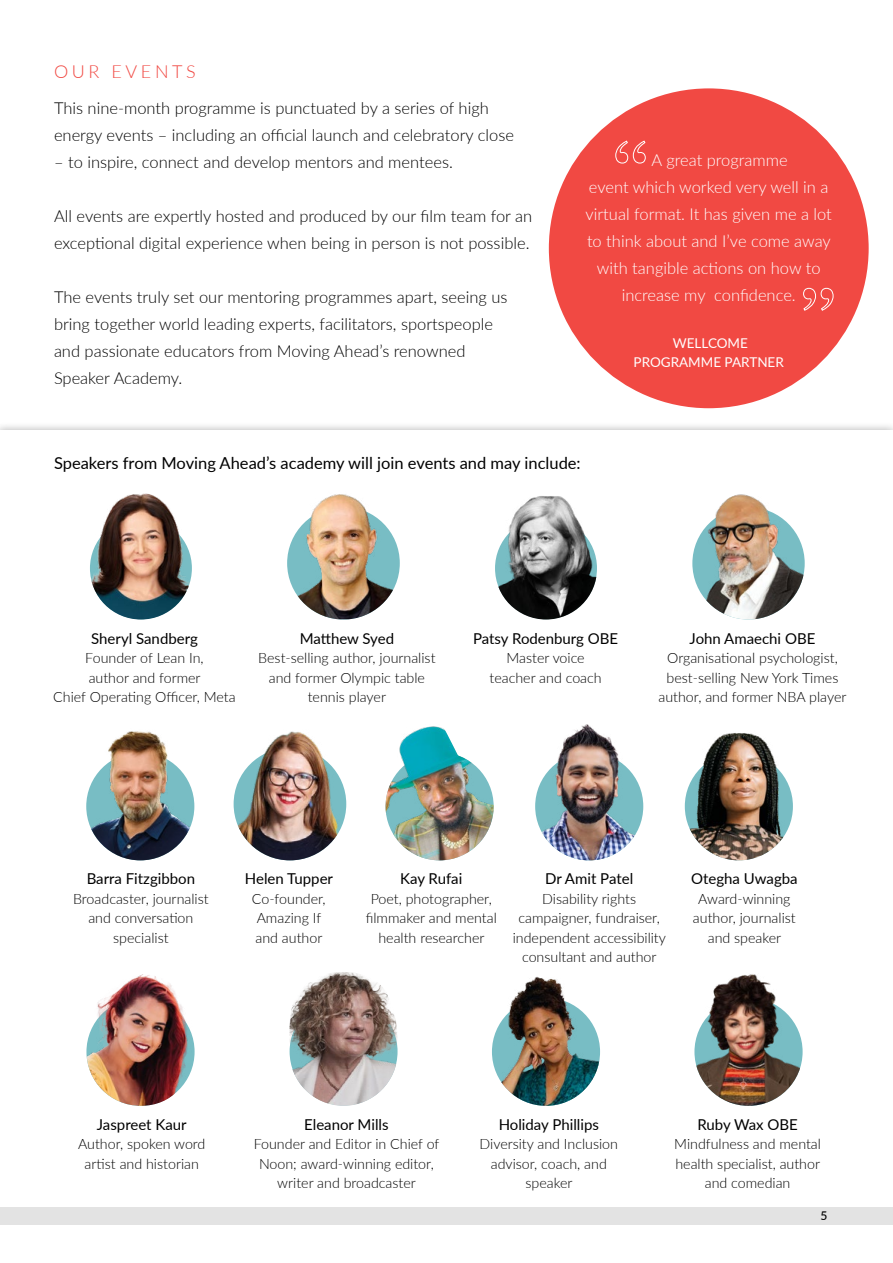
<style>
.page{position:relative;width:893px;height:1263px;background:#fff}
.page>*{position:absolute;margin:0;border:0;box-sizing:border-box;transform-origin:0 0}
.t1{font:300 18px "Lato";letter-spacing:.2em;color:#f14943}
.Body_copy{font:300 16.5px/27px "Lato";color:#000}
.t2{font:300 16.5px "Lato";color:#fff}
.t3{font:16.5px "Lato";color:#000}
.Body_copy-2{font:15px "Lato";color:#000}
.Body_copy-3{font:300 14.25px/19.5px "Lato";color:#000;text-align:center}
.t4{font:13.5px/19.5px "Lato";color:#fff;text-align:center}
.t5{font:500 12px "Lato";color:#000}
</style>
<div class="page">
<div style="left:549px;top:88px;width:320px;height:320px;background:#f14943;border-radius:50%"></div>
<svg style="left:615px;top:140px;width:31px;height:24px"></svg>
<svg style="left:803px;top:288px;width:31px;height:23px"></svg>
<img style="left:90px;top:493px;width:102px;height:126px;border-radius:51px">
<img style="left:287px;top:494px;width:113px;height:125px">
<img style="left:495px;top:496px;width:102px;height:123px">
<img style="left:692px;top:492px;width:113px;height:127px;border-radius:56px">
<img style="left:86px;top:724px;width:108px;height:136px;border-radius:54px">
<img style="left:234px;top:731px;width:112px;height:129px">
<img style="left:385px;top:752px;width:109px;height:108px;border-radius:54px">
<img style="left:396px;top:726px;width:67px;height:94px">
<img style="left:535px;top:724px;width:108px;height:136px;border-radius:54px">
<img style="left:685px;top:726px;width:108px;height:134px;border-radius:54px">
<img style="left:86px;top:974px;width:109px;height:132px">
<img style="left:289px;top:972px;width:109px;height:134px">
<img style="left:492px;top:966px;width:108px;height:140px;border-radius:54px">
<img style="left:694px;top:972px;width:109px;height:134px;border-radius:54px">
<div style="left:0;top:1208px;width:893px;height:17px;background:#e3e3e3"></div>
<h1 class="t1" style="left:54px;top:59px;width:143px">OUR EVENTS</h1>
<p class="Body_copy" style="left:54px;top:94px;width:462px">This nine-month programme is punctuated by a series of high energy events – including an official launch and celebratory close</p>
<p class="Body_copy" style="left:54px;top:148px;width:400px">– to inspire, connect and develop mentors and mentees.</p>
<p class="Body_copy" style="left:54px;top:202px;width:480px">All events are expertly hosted and produced by our film team for an exceptional digital experience when being in person is not possible.</p>
<p class="Body_copy" style="left:54px;top:283px;width:455px">The events truly set our mentoring programmes apart, seeing us bring together world leading experts, facilitators, sportspeople and passionate educators from Moving Ahead’s renowned Speaker Academy.</p>
<p class="t2" style="left:652px;top:149px;width:138px">A great programme</p>
<p class="t2" style="left:589px;top:176px;width:241px">event which worked very well in a</p>
<p class="t2" style="left:586px;top:203px;width:248px">virtual format. It has given me a lot</p>
<p class="t2" style="left:587px;top:230px;width:245px">to think about and I’ve come away</p>
<p class="t2" style="left:597px;top:257px;width:225px">with tangible actions on how to</p>
<p class="t2" style="left:622px;top:284px;width:176px">increase my confidence.</p>
<p class="t4" style="left:634px;top:332px;width:152px">WELLCOME<br>PROGRAMME PARTNER</p>
<h2 class="t3" style="left:54px;top:451px;width:528px">Speakers from Moving Ahead’s academy will join events and may include:</h2>
<p class="Body_copy-2" style="left:91px;top:627px;width:108px">Sheryl Sandberg</p>
<p class="Body_copy-3" style="left:53px;top:648px;width:184px">Founder of Lean In,<br>author and former<br>Chief Operating Officer, Meta</p>
<p class="Body_copy-2" style="left:300px;top:627px;width:96px">Matthew Syed</p>
<p class="Body_copy-3" style="left:258px;top:648px;width:179px">Best-selling author, journalist and former Olympic table tennis player</p>
<p class="Body_copy-2" style="left:473px;top:627px;width:147px">Patsy Rodenburg OBE</p>
<p class="Body_copy-3" style="left:489px;top:648px;width:114px">Master voice teacher and coach</p>
<p class="Body_copy-2" style="left:690px;top:627px;width:127px">John Amaechi OBE</p>
<p class="Body_copy-3" style="left:658px;top:648px;width:189px">Organisational psychologist, best-selling New York Times author, and former NBA player</p>
<p class="Body_copy-2" style="left:87px;top:868px;width:110px">Barra Fitzgibbon</p>
<p class="Body_copy-3" style="left:73px;top:888px;width:137px">Broadcaster, journalist and conversation specialist</p>
<p class="Body_copy-2" style="left:245px;top:868px;width:90px">Helen Tupper</p>
<p class="Body_copy-3" style="left:252px;top:888px;width:75px;text-align:left">Co-founder,<br>Amazing If and author</p>
<p class="Body_copy-2" style="left:400px;top:868px;width:64px">Kay Rufai</p>
<p class="Body_copy-3" style="left:366px;top:888px;width:133px">Poet, photographer, filmmaker and mental health researcher</p>
<p class="Body_copy-2" style="left:545px;top:868px;width:89px">Dr Amit Patel</p>
<p class="Body_copy-3" style="left:513px;top:888px;width:155px">Disability rights campaigner, fundraiser, independent accessibility consultant and author</p>
<p class="Body_copy-2" style="left:691px;top:868px;width:108px">Otegha Uwagba</p>
<p class="Body_copy-3" style="left:693px;top:888px;width:104px">Award-winning author, journalist and speaker</p>
<p class="Body_copy-2" style="left:97px;top:1113px;width:91px">Jaspreet Kaur</p>
<p class="Body_copy-3" style="left:78px;top:1134px;width:129px">Author, spoken word artist and historian</p>
<p class="Body_copy-2" style="left:304px;top:1113px;width:86px">Eleanor Mills</p>
<p class="Body_copy-3" style="left:254px;top:1134px;width:187px">Founder and Editor in Chief of<br>Noon; award-winning editor, writer and broadcaster</p>
<p class="Body_copy-2" style="left:499px;top:1113px;width:102px">Holiday Phillips</p>
<p class="Body_copy-3" style="left:480px;top:1134px;width:140px">Diversity and Inclusion advisor, coach, and speaker</p>
<p class="Body_copy-2" style="left:697px;top:1113px;width:102px">Ruby Wax OBE</p>
<p class="Body_copy-3" style="left:674px;top:1134px;width:148px">Mindfulness and mental health specialist, author and comedian</p>
<p class="t5" style="left:820px;top:1207px;width:8px">5</p>
</div>
